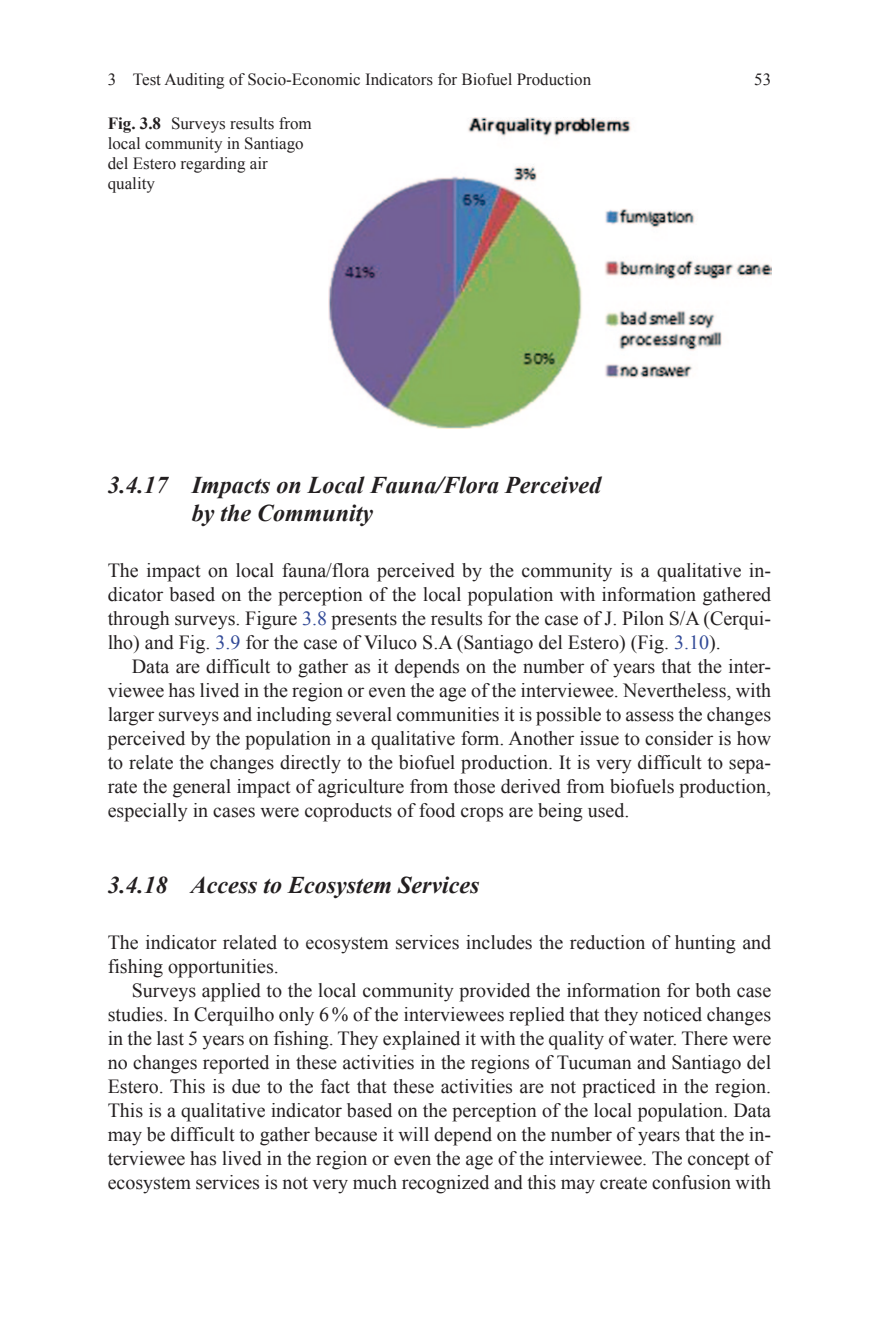
<style>
.page{position:relative;width:879px;height:1333px;background:#fff}
.page>*{position:absolute;margin:0;border:0;box-sizing:border-box;transform-origin:0 0}
.t1{font:italic 700 24px/28px "Times New Roman";color:#231f20}
.t2{font:20px/24px "Times New Roman";color:#231f20;text-align:justify}
.t3{font:17px/20px "Times New Roman";color:#231f20}
.s1{font-weight:700}
.s2{color:#324a97}
</style>
<div class="page">
<img style="left:329px;top:117px;width:442px;height:311px">
<p class="t3" style="left:108px;top:69px;width:485px">3 Test Auditing of Socio-Economic Indicators for Biofuel Production</p>
<p class="t3" style="left:754px;top:69px;width:18px">53</p>
<p class="t3" style="left:108px;top:113px;width:205px"><span class="s1">Fig. 3.8</span> Surveys results from local community in Santiago del Estero regarding air quality</p>
<p class="t1" style="left:192px;top:470px;width:411px;text-indent:-84px">3.4.17 Impacts on Local Fauna/Flora Perceived by the Community</p>
<p class="t2" style="left:108px;top:558px;width:665px">The impact on local fauna/flora perceived by the community is a qualitative in&shy;dicator based on the perception of the local population with information gathered through surveys. Figure <span class="s2">3.8</span> presents the results for the case of J. Pilon S/A (Cerqui&shy;lho) and Fig. <span class="s2">3.9</span> for the case of Viluco S.A (Santiago del Estero) (Fig. <span class="s2">3.10</span>).</p>
<p class="t2" style="left:108px;top:654px;width:665px;text-indent:24px">Data are difficult to gather as it depends on the number of years that the inter&shy;viewee has lived in the region or even the age of the interviewee. Nevertheless, with larger surveys and including several communities it is possible to assess the changes perceived by the population in a qualitative form. Another issue to consider is how to relate the changes directly to the biofuel production. It is very difficult to sepa&shy;rate the general impact of agriculture from those derived from biofuels production, especially in cases were coproducts of food crops are being used.</p>
<p class="t1" style="left:108px;top:870px;width:373px">3.4.18 Access to Ecosystem Services</p>
<p class="t2" style="left:108px;top:930px;width:665px">The indicator related to ecosystem services includes the reduction of hunting and fishing opportunities.</p>
<p class="t2" style="left:108px;top:978px;width:665px;text-indent:24px">Surveys applied to the local community provided the information for both case studies. In Cerquilho only 6% of the interviewees replied that they noticed changes in the last 5 years on fishing. They explained it with the quality of water. There were no changes reported in these activities in the regions of Tucuman and Santiago del Estero. This is due to the fact that these activities are not practiced in the region.<br>This is a qualitative indicator based on the perception of the local population. Data may be difficult to gather because it will depend on the number of years that the in&shy;terviewee has lived in the region or even the age of the interviewee. The concept of ecosystem services is not very much recognized and this may create confusion with</p>
</div>
